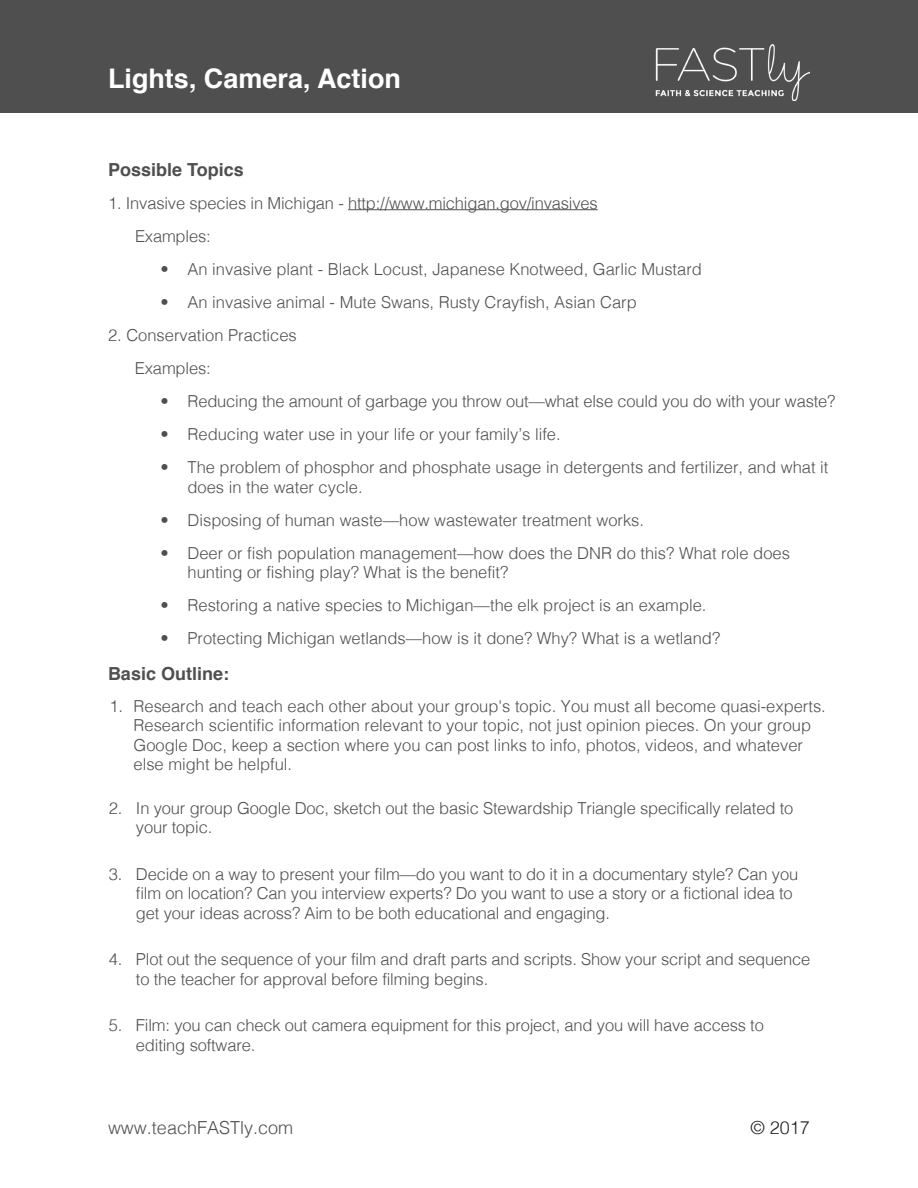
<style>
.page{position:relative;width:918px;height:1188px;background:#fff}
.page>*{position:absolute;margin:0;border:0;box-sizing:border-box;transform-origin:0 0}
.t1{font:700 27px "Helvetica";color:#fff}
.t2{font:700 18px "Helvetica";color:#504f4f}
.t3{font:300 18px "Helvetica";color:#504f4f}
.t4{font:300 18px "Helvetica";color:#231f20}
.t5{font:300 16.5px/19.5px "Helvetica";letter-spacing:-.01em;color:#504f4f}
.t6{font:300 16.5px/19.5px "Helvetica";color:#505050}
</style>
<div class="page">
<div style="left:0;top:0;width:918px;height:112px;background:#504f4f"></div>
<img style="left:655px;top:45px;width:155px;height:56px">
<hr style="left:348px;top:209px;width:250px;height:1px;background:#504f4f">
<h1 class="t1" style="left:108px;top:57px;width:295px">Lights, Camera, Action</h1>
<p class="t2" style="left:108px;top:155px;width:137px">Possible Topics</p>
<p class="t5" style="left:135px;top:185px;width:464px;line-height:33px;text-indent:-27px">1. Invasive species in Michigan - http://www.michigan.gov/invasives<br>Examples:</p>
<p class="t5" style="left:161px;top:258px;width:543px">• An invasive plant - Black Locust, Japanese Knotweed, Garlic Mustard</p>
<p class="t5" style="left:161px;top:291px;width:478px">• An invasive animal - Mute Swans, Rusty Crayfish, Asian Carp</p>
<p class="t5" style="left:135px;top:317px;width:163px;line-height:33px;text-indent:-27px">2. Conservation Practices<br>Examples:</p>
<p class="t5" style="left:161px;top:391px;width:676px">• Reducing the amount of garbage you throw out—what else could you do with your waste?</p>
<p class="t5" style="left:161px;top:424px;width:402px">• Reducing water use in your life or your family’s life.</p>
<p class="t5" style="left:188px;top:457px;width:642px;text-indent:-27px">• The problem of phosphor and phosphate usage in detergents and fertilizer, and what it does in the water cycle.</p>
<p class="t5" style="left:161px;top:509px;width:485px">• Disposing of human waste—how wastewater treatment works.</p>
<p class="t5" style="left:188px;top:542px;width:604px;text-indent:-27px">• Deer or fish population management—how does the DNR do this? What role does hunting or fishing play? What is the benefit?</p>
<p class="t5" style="left:161px;top:595px;width:548px">• Restoring a native species to Michigan—the elk project is an example.</p>
<p class="t5" style="left:161px;top:628px;width:561px">• Protecting Michigan wetlands—how is it done? Why? What is a wetland?</p>
<p class="t2" style="left:108px;top:659px;width:123px">Basic Outline:</p>
<p class="t5" style="left:109px;top:695px;width:15px">1.</p>
<p class="t6" style="left:134px;top:695px;width:694px">Research and teach each other about your group's topic. You must all become quasi-experts.<br>Research scientific information relevant to your topic, not just opinion pieces. On your group Google Doc, keep a section where you can post links to info, photos, videos, and whatever else might be helpful.</p>
<p class="t5" style="left:136px;top:797px;width:659px;text-indent:-27px">2. In your group Google Doc, sketch out the basic Stewardship Triangle specifically related to your topic.</p>
<p class="t5" style="left:136px;top:863px;width:664px;text-indent:-27px">3. Decide on a way to present your film—do you want to do it in a documentary style? Can you film on location? Can you interview experts? Do you want to use a story or a fictional idea to get your ideas across? Aim to be both educational and engaging.</p>
<p class="t5" style="left:136px;top:949px;width:676px;text-indent:-27px">4. Plot out the sequence of your film and draft parts and scripts. Show your script and sequence to the teacher for approval before filming begins.</p>
<p class="t5" style="left:136px;top:1015px;width:629px;text-indent:-27px">5. Film: you can check out camera equipment for this project, and you will have access to editing software.</p>
<p class="t3" style="left:108px;top:1112px;width:187px">www.teachFASTly.com</p>
<p class="t4" style="left:751px;top:1112px;width:61px">© 2017</p>
</div>
